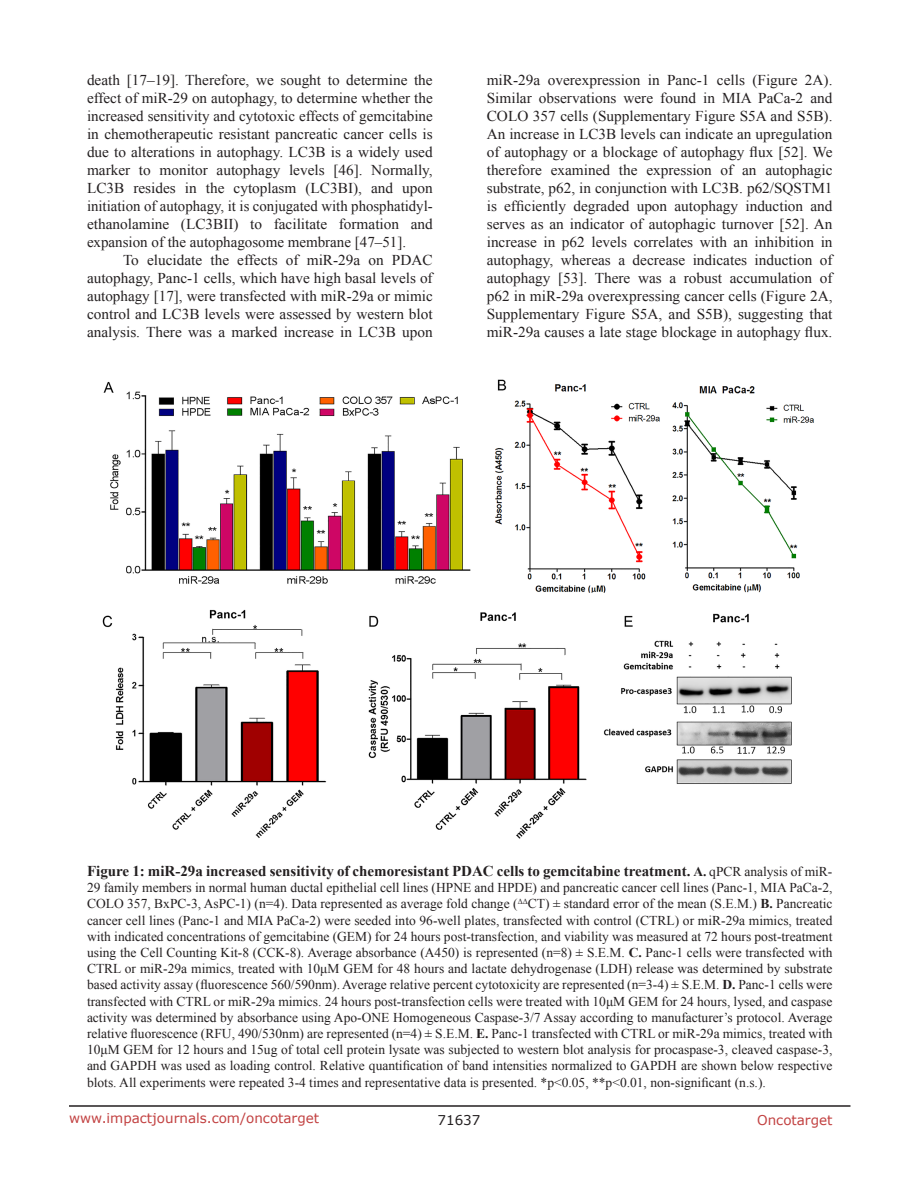
<style>
.page{position:relative;width:918px;height:1188px;background:#fff}
.page>*{position:absolute;margin:0;border:0;box-sizing:border-box;transform-origin:0 0}
.BodyText{font:15px/18px "Times New Roman";color:#231f20;text-align:justify}
.figuretext{font:700 15px "Times New Roman";color:#231f20}
.figuretext-2{font:13.5px/16.2px "Times New Roman";color:#231f20;text-align:justify}
.t1{font:13.5px "Verdana";color:#c24141}
.t2{font:13.5px "Verdana";color:#231f20}
.s1{font-size:13.5px}
.s2{font-weight:400;font-size:13.5px}
.s3{font-weight:700}
</style>
<div class="page">
<hr style="left:69px;top:1105px;width:781px;height:2px;background:#231f20">
<img style="left:102px;top:379px;width:712px;height:460px">
<p class="BodyText" style="left:87px;top:71px;width:347px">death [17–19]. Therefore, we sought to determine the effect of miR-29 on autophagy, to determine whether the increased sensitivity and cytotoxic effects of gemcitabine in chemotherapeutic resistant pancreatic cancer cells is due to alterations in autophagy. LC3B is a widely used marker to monitor autophagy levels [46]. Normally, LC3B resides in the cytoplasm (LC3BI), and upon initiation of autophagy, it is conjugated with phosphatidyl&shy;ethanolamine (LC3BII) to facilitate formation and expansion of the autophagosome membrane [47–51].</p>
<p class="BodyText" style="left:87px;top:251px;width:347px;text-indent:36px">To elucidate the effects of miR-29a on PDAC autophagy, Panc-1 cells, which have high basal levels of autophagy [17], were transfected with miR-29a or mimic control and LC3B levels were assessed by western blot analysis. There was a marked increase in LC3B upon</p>
<p class="BodyText" style="left:487px;top:71px;width:347px">miR-29a overexpression in Panc-1 cells (Figure 2A).<br>Similar observations were found in MIA PaCa-2 and COLO 357 cells (Supplementary Figure S5A and S5B).<br>An increase in LC3B levels can indicate an upregulation of autophagy or a blockage of autophagy flux [52]. We therefore examined the expression of an autophagic substrate, p62, in conjunction with LC3B. p62/SQSTM1 is efficiently degraded upon autophagy induction and serves as an indicator of autophagic turnover [52]. An increase in p62 levels correlates with an inhibition in autophagy, whereas a decrease indicates induction of autophagy [53]. There was a robust accumulation of p62 in miR-29a overexpressing cancer cells (Figure 2A, Supplementary Figure S5A, and S5B), suggesting that miR-29a causes a late stage blockage in autophagy flux.</p>
<p class="figuretext" style="left:87px;top:861px;width:747px">Figure 1: miR-29a increased sensitivity of chemoresistant PDAC cells to gemcitabine treatment. <span class="s1">A.</span> <span class="s2">qPCR analysis of miR-</span></p>
<p class="figuretext-2" style="left:87px;top:879px;width:747px">29 family members in normal human ductal epithelial cell lines (HPNE and HPDE) and pancreatic cancer cell lines (Panc-1, MIA PaCa-2, COLO 357, BxPC-3, AsPC-1) (n=4). Data represented as average fold change (<sup>ΔΔ</sup>CT) ± standard error of the mean (S.E.M.) <span class="s3">B.</span> Pancreatic cancer cell lines (Panc-1 and MIA PaCa-2) were seeded into 96-well plates, transfected with control (CTRL) or miR-29a mimics, treated with indicated concentrations of gemcitabine (GEM) for 24 hours post-transfection, and viability was measured at 72 hours post-treatment using the Cell Counting Kit-8 (CCK-8). Average absorbance (A450) is represented (n=8) ± S.E.M. <span class="s3">C.</span> Panc-1 cells were transfected with CTRL or miR-29a mimics, treated with 10μM GEM for 48 hours and lactate dehydrogenase (LDH) release was determined by substrate based activity assay (fluorescence 560/590nm). Average relative percent cytotoxicity are represented (n=3-4) ± S.E.M. <span class="s3">D.</span> Panc-1 cells were transfected with CTRL or miR-29a mimics. 24 hours post-transfection cells were treated with 10μM GEM for 24 hours, lysed, and caspase activity was determined by absorbance using Apo-ONE Homogeneous Caspase-3/7 Assay according to manufacturer’s protocol. Average relative fluorescence (RFU, 490/530nm) are represented (n=4) ± S.E.M. <span class="s3">E.</span> Panc-1 transfected with CTRL or miR-29a mimics, treated with 10μM GEM for 12 hours and 15ug of total cell protein lysate was subjected to western blot analysis for procaspase-3, cleaved caspase-3, and GAPDH was used as loading control. Relative quantification of band intensities normalized to GAPDH are shown below respective blots. All experiments were repeated 3-4 times and representative data is presented. *p&lt;0.05, **p&lt;0.01, non-significant (n.s.).</p>
<p class="t1" style="left:69px;top:1109px;width:252px">www.impactjournals.com/oncotarget</p>
<p class="t2" style="left:438px;top:1111px;width:44px">71637</p>
<p class="t1" style="left:757px;top:1111px;width:77px">Oncotarget</p>
</div>
